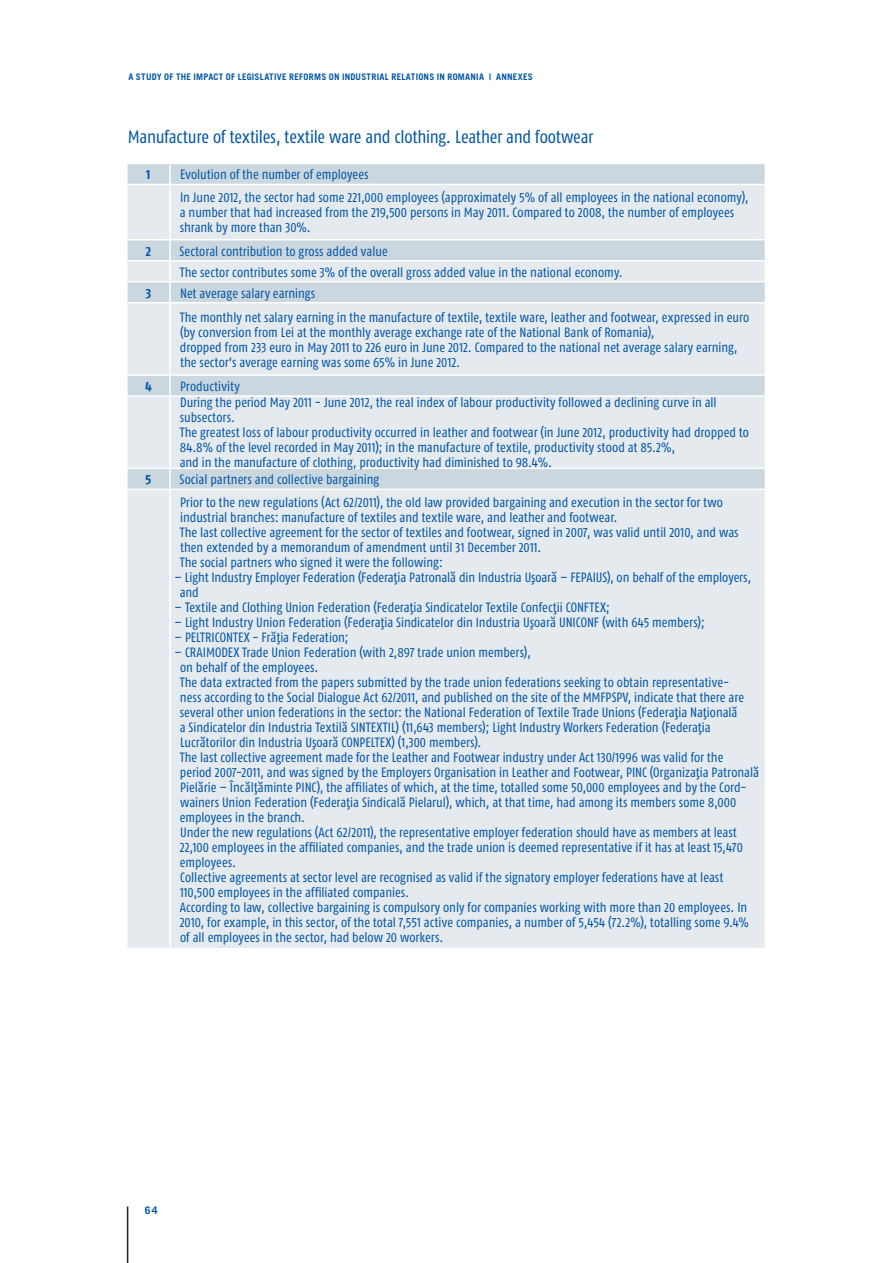
<style>
.page{position:relative;width:893px;height:1263px;background:#fff}
.page>*{position:absolute;margin:0;border:0;box-sizing:border-box;transform-origin:0 0}
.t1{font:18px "Fago Co";letter-spacing:-.01em;color:#0155a5}
.t2{font:13.5px/15px "Fago Co";color:#0155a5}
.t3{font:700 13.5px "Fago Co";color:#0155a5}
.t4{font:700 semi-condensed 10.5px "Trade Gothic";color:#0155a5}
.t5{font:700 semi-condensed 9px "Trade Gothic";letter-spacing:.025em;color:#0155a5}
</style>
<div class="page">
<hr style="left:127px;top:1206px;width:1px;height:57px;background:#231f20">
<div style="left:128px;top:185px;width:637px;height:763px;background:#e4eaee"></div>
<svg style="left:128px;top:240px;width:637px;height:249px;fill:#e4eaee"></svg>
<svg style="left:128px;top:164px;width:637px;height:20px"></svg>
<hr style="left:169px;top:185px;width:2px;height:54px;background:#fff">
<hr style="left:128px;top:239px;width:42px;height:1px;background:#fff">
<hr style="left:170px;top:239px;width:596px;height:1px;background:#fff">
<hr style="left:169px;top:240px;width:2px;height:20px;background:#fff">
<hr style="left:128px;top:260px;width:42px;height:1px;background:#fff">
<hr style="left:170px;top:260px;width:596px;height:1px;background:#fff">
<hr style="left:169px;top:261px;width:2px;height:20px;background:#fff">
<hr style="left:128px;top:281px;width:42px;height:1px;background:#fff">
<hr style="left:170px;top:281px;width:596px;height:1px;background:#fff">
<hr style="left:169px;top:282px;width:2px;height:20px;background:#fff">
<hr style="left:128px;top:302px;width:42px;height:1px;background:#fff">
<hr style="left:170px;top:302px;width:596px;height:1px;background:#fff">
<hr style="left:169px;top:303px;width:2px;height:71px;background:#fff">
<hr style="left:128px;top:374px;width:42px;height:2px;background:#fff">
<hr style="left:170px;top:374px;width:596px;height:2px;background:#fff">
<svg style="left:169px;top:376px;width:2px;height:19px"></svg>
<hr style="left:128px;top:395px;width:42px;height:2px;background:#fff">
<hr style="left:170px;top:395px;width:596px;height:2px;background:#fff">
<hr style="left:169px;top:397px;width:2px;height:71px;background:#fff">
<hr style="left:128px;top:468px;width:42px;height:1px;background:#fff">
<hr style="left:170px;top:468px;width:596px;height:1px;background:#fff">
<hr style="left:169px;top:469px;width:2px;height:20px;background:#fff">
<hr style="left:128px;top:489px;width:42px;height:1px;background:#fff">
<hr style="left:170px;top:489px;width:596px;height:1px;background:#fff">
<hr style="left:169px;top:490px;width:2px;height:458px;background:#fff">
<p class="t5" style="left:128px;top:71px;width:406px">A STUDY OF THE IMPACT OF LEGISLATIVE REFORMS ON INDUSTRIAL RELATIONS IN ROMANIA | ANNEXES</p>
<h1 class="t1" style="left:128px;top:127px;width:467px">Manufacture of textiles, textile ware and clothing. Leather and footwear</h1>
<p class="t3" style="left:146px;top:167px;width:6px">1</p>
<p class="t2" style="left:180px;top:163px;width:570px;line-height:23.1px">Evolution of the number of employees<br>In June 2012, the sector had some 221,000 employees (approximately 5% of all employees in the national economy),</p>
<p class="t2" style="left:180px;top:205px;width:556px">a number that had increased from the 219,500 persons in May 2011. Compared to 2008, the number of employees shrank by more than 30%.</p>
<p class="t3" style="left:146px;top:243px;width:7px">2</p>
<p class="t2" style="left:180px;top:240px;width:445px;line-height:21px">Sectoral contribution to gross added value<br>The sector contributes some 3% of the overall gross added value in the national economy.</p>
<p class="t3" style="left:146px;top:285px;width:7px">3</p>
<p class="t2" style="left:180px;top:281px;width:571px;line-height:24.2px">Net average salary earnings<br>The monthly net salary earning in the manufacture of textile, textile ware, leather and footwear, expressed in euro</p>
<p class="t2" style="left:180px;top:324px;width:559px">(by conversion from Lei at the monthly average exchange rate of the National Bank of Romania),<br>dropped from 233 euro in May 2011 to 226 euro in June 2012. Compared to the national net average salary earning, the sector’s average earning was some 65% in June 2012.</p>
<p class="t3" style="left:146px;top:378px;width:8px">4</p>
<p class="t2" style="left:180px;top:378px;width:538px;line-height:16.6px">Productivity<br>During the period May 2011 - June 2012, the real index of labour productivity followed a declining curve in all</p>
<p class="t2" style="left:180px;top:410px;width:571px">subsectors.<br>The greatest loss of labour productivity occurred in leather and footwear (in June 2012, productivity had dropped to 84.8% of the level recorded in May 2011); in the manufacture of textile, productivity stood at 85.2%,<br>and in the manufacture of clothing, productivity had diminished to 98.4%.</p>
<p class="t3" style="left:146px;top:471px;width:7px">5</p>
<p class="t2" style="left:180px;top:468px;width:545px;line-height:22.6px">Social partners and collective bargaining<br>Prior to the new regulations (Act 62/2011), the old law provided bargaining and execution in the sector for two</p>
<p class="t2" style="left:180px;top:509px;width:560px">industrial branches: manufacture of textiles and textile ware, and leather and footwear.<br>The last collective agreement for the sector of textiles and footwear, signed in 2007, was valid until 2010, and was then extended by a memorandum of amendment until 31 December 2011.<br>The social partners who signed it were the following:</p>
<p class="t2" style="left:180px;top:569px;width:573px;text-indent:-5px">– Light Industry Employer Federation (Federat¸ia Patronala˘ din Industria Us¸oara˘ – FEPAIUS), on behalf of the employers, and</p>
<p class="t2" style="left:174px;top:599px;width:437px">– Textile and Clothing Union Federation (Federat¸ia Sindicatelor Textile Confect¸ii CONFTEX;</p>
<p class="t2" style="left:174px;top:614px;width:532px">– Light Industry Union Federation (Federat¸ia Sindicatelor din Industria Us¸oara˘ UNICONF (with 645 members);</p>
<p class="t2" style="left:174px;top:629px;width:176px">– PELTRICONTEX - Fra˘t¸ia Federation;</p>
<p class="t2" style="left:180px;top:644px;width:581px;text-indent:-5px">– CRAIMODEX Trade Union Federation (with 2,897 trade union members),<br>on behalf of the employees.<br>The data extracted from the papers submitted by the trade union federations seeking to obtain representative-<br>ness according to the Social Dialogue Act 62/2011, and published on the site of the MMFPSPV, indicate that there are several other union federations in the sector: the National Federation of Textile Trade Unions (Federat¸ia Nat¸ionala˘<br>a Sindicatelor din Industria Textila˘ SINTEXTIL) (11,643 members); Light Industry Workers Federation (Federat¸ia Lucra˘torilor din Industria Us¸oara˘ CONPELTEX) (1,300 members).<br>The last collective agreement made for the Leather and Footwear industry under Act 130/1996 was valid for the<br>period 2007-2011, and was signed by the Employers Organisation in Leather and Footwear, PINC (Organizat¸ia Patronala˘ Piela˘rie – Înca˘lt¸a˘minte PINC), the affiliates of which, at the time, totalled some 50,000 employees and by the Cord&shy;wainers Union Federation (Federat¸ia Sindicala˘ Pielarul), which, at that time, had among its members some 8,000 employees in the branch.<br>Under the new regulations (Act 62/2011), the representative employer federation should have as members at least 22,100 employees in the affiliated companies, and the trade union is deemed representative if it has at least 15,470 employees.<br>Collective agreements at sector level are recognised as valid if the signatory employer federations have at least 110,500 employees in the affiliated companies.<br>According to law, collective bargaining is compulsory only for companies working with more than 20 employees. In 2010, for example, in this sector, of the total 7,551 active companies, a number of 5,454 (72.2%), totalling some 9.4% of all employees in the sector, had below 20 workers.</p>
<p class="t4" style="left:145px;top:1204px;width:14px">64</p>
</div>
